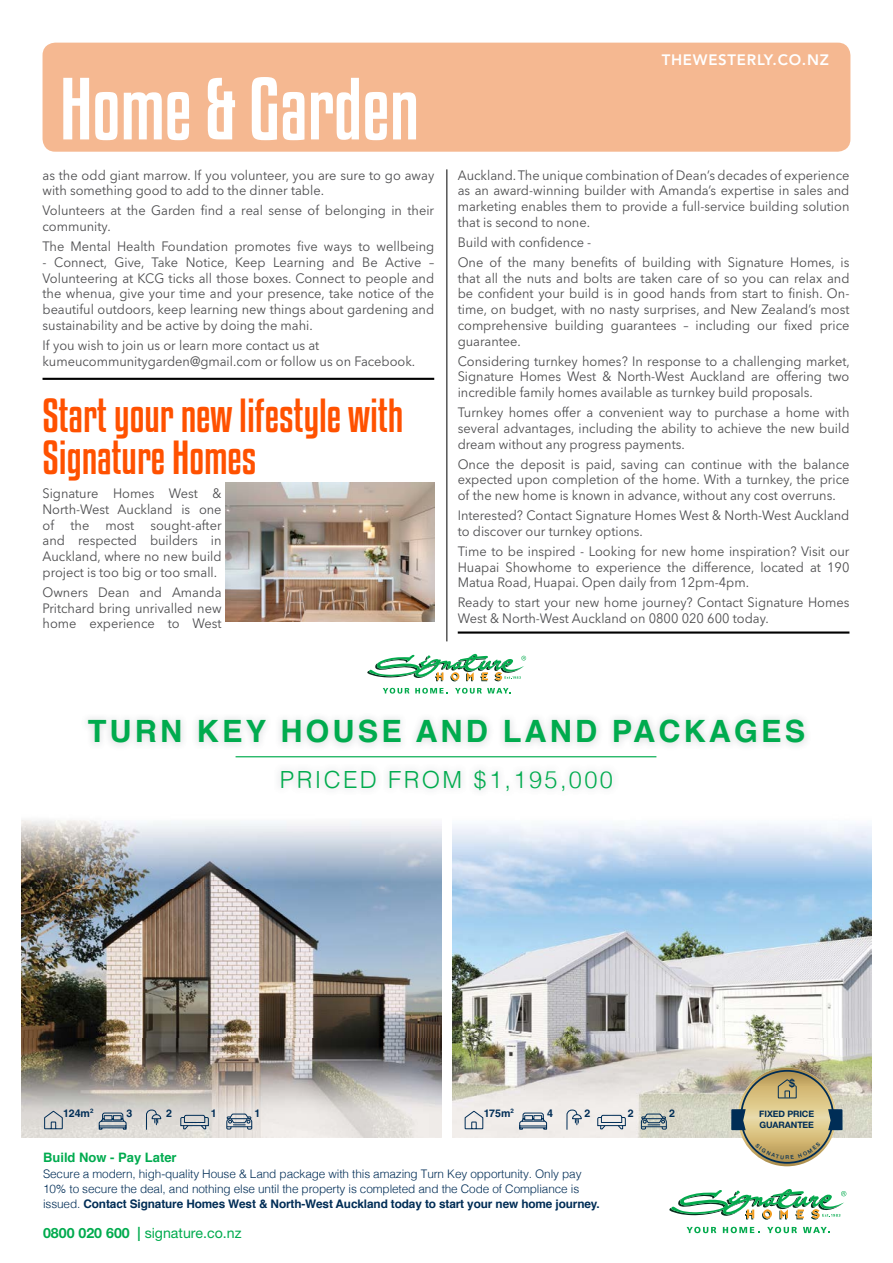
<style>
.page{position:relative;width:893px;height:1263px;background:#fff}
.page>*{position:absolute;margin:0;border:0;box-sizing:border-box;transform-origin:0 0}
.t1{font:78px "Kenyan Coffee Rg";color:#fff}
.t2{font:42px/42px "Kenyan Coffee Rg";color:#ff5100}
.t3{font:700 30.75px "Helvetica";letter-spacing:.1em;color:#00ab4e}
.t4{font:300 23.55px "Helvetica";letter-spacing:.1em;color:#00ab4e}
.t5{font:800 15px "Avenir LT Std";letter-spacing:.05em;color:#fff}
.t6{font:14.1px "Helvetica Neue LT Pro";color:#00ab4e}
.t7{font:13.5px/15.8px "Avenir Next LT Pro";color:#4d4d4f;text-align:justify;scale:.95 1}
.t8{font:700 13.05px "Helvetica";color:#00ab4f}
.t9{font:300 11.85px/15.3px "Helvetica";letter-spacing:-.01em;color:#002d56}
.t10{font:700 10.65px "Helvetica LT Std";color:#002d56}
.t11{font:700 10.65px "Helvetica Neue LT Pro";color:#002d56}
.t12{font:700 8.85px/11.4px "Helvetica Neue LT Pro";letter-spacing:-.01em;color:#002d56}
.t13{font:700 6.15px "Helvetica LT Std";color:#002d56}
.s1{font-weight:700}
.s2{font-weight:500}
</style>
<div class="page">
<div style="left:43px;top:43px;width:807px;height:109px;background:#f5b891;border-radius:13px"></div>
<hr style="left:446px;top:169px;width:1px;height:472px;background:#000">
<hr style="left:43px;top:378px;width:391px;height:2px;background:#000">
<hr style="left:458px;top:631px;width:391px;height:3px;background:#000">
<img style="left:226px;top:483px;width:208px;height:139px">
<img style="left:452px;top:889px;width:420px;height:248px">
<img style="left:21px;top:889px;width:421px;height:150px">
<svg style="left:687px;top:1227px;width:29px;height:6px"></svg>
<svg style="left:767px;top:1227px;width:30px;height:6px"></svg>
<svg style="left:723px;top:1227px;width:36px;height:6px"></svg>
<svg style="left:803px;top:1227px;width:26px;height:6px"></svg>
<svg style="left:669px;top:1189px;width:177px;height:31px"></svg>
<img style="left:21px;top:1039px;width:421px;height:99px">
<svg style="left:21px;top:820px;width:851px;height:69px;background:#bdcbda"></svg>
<svg style="left:566px;top:1109px;width:16px;height:21px"></svg>
<svg style="left:519px;top:1112px;width:28px;height:18px"></svg>
<svg style="left:597px;top:1115px;width:29px;height:14px"></svg>
<svg style="left:641px;top:1113px;width:26px;height:17px"></svg>
<svg style="left:464px;top:1110px;width:20px;height:19px"></svg>
<hr style="left:236px;top:756px;width:420px;height:1px;background:#00ab4e">
<svg style="left:383px;top:688px;width:26px;height:6px"></svg>
<svg style="left:415px;top:688px;width:33px;height:6px"></svg>
<svg style="left:455px;top:688px;width:56px;height:6px"></svg>
<svg style="left:367px;top:654px;width:159px;height:28px"></svg>
<svg style="left:731px;top:1068px;width:112px;height:98px;background:#c1b68f"></svg>
<p class="t1" style="left:60px;top:56px;width:361px">Home &amp; Garden</p>
<p class="t7" style="left:43px;top:167px;width:414px">as the odd giant marrow. If you volunteer, you are sure to go away with something good to add to the dinner table.</p>
<p class="t7" style="left:43px;top:203px;width:414px">Volunteers at the Garden find a real sense of belonging in their community.</p>
<p class="t7" style="left:43px;top:238px;width:414px">The Mental Health Foundation promotes five ways to wellbeing</p>
<p class="t7" style="left:43px;top:254px;width:414px">- Connect, Give, Take Notice, Keep Learning and Be Active – Volunteering at KCG ticks all those boxes. Connect to people and the whenua, give your time and your presence, take notice of the beautiful outdoors, keep learning new things about gardening and sustainability and be active by doing the mahi.</p>
<p class="t7" style="left:43px;top:337px;width:394px">If you wish to join us or learn more contact us at kumeucommunitygarden@gmail.com or follow us on Facebook.</p>
<p class="t2" style="left:43px;top:393px;width:362px">Start your new lifestyle with<br>Signature Homes</p>
<p class="t7" style="left:43px;top:485px;width:190px">Signature Homes West &amp; North-West Auckland is one of the most sought-after and respected builders in Auckland, where no new build project is too big or too small.</p>
<p class="t7" style="left:43px;top:584px;width:190px">Owners Dean and Amanda Pritchard bring unrivalled new home experience to West</p>
<p class="t5" style="left:662px;top:51px;width:169px">THEWESTERLY.CO.NZ</p>
<p class="t7" style="left:458px;top:167px;width:414px">Auckland. The unique combination of Dean’s decades of experience as an award-winning builder with Amanda’s expertise in sales and marketing enables them to provide a full-service building solution that is second to none.</p>
<p class="t7" style="left:458px;top:234px;width:142px">Build with confidence -</p>
<p class="t7" style="left:458px;top:254px;width:414px">One of the many benefits of building with Signature Homes, is that all the nuts and bolts are taken care of so you can relax and be confident your build is in good hands from start to finish. On&shy;time, on budget, with no nasty surprises, and New Zealand’s most comprehensive building guarantees – including our fixed price guarantee.</p>
<p class="t7" style="left:458px;top:353px;width:414px">Considering turnkey homes? In response to a challenging market, Signature Homes West &amp; North-West Auckland are offering two incredible family homes available as turnkey build proposals.</p>
<p class="t7" style="left:458px;top:404px;width:414px">Turnkey homes offer a convenient way to purchase a home with several advantages, including the ability to achieve the new build dream without any progress payments.</p>
<p class="t7" style="left:458px;top:456px;width:414px">Once the deposit is paid, saving can continue with the balance expected upon completion of the home. With a turnkey, the price of the new home is known in advance, without any cost overruns.</p>
<p class="t7" style="left:458px;top:507px;width:414px">Interested? Contact Signature Homes West &amp; North-West Auckland to discover our turnkey options.</p>
<p class="t7" style="left:458px;top:543px;width:414px">Time to be inspired - Looking for new home inspiration? Visit our Huapai Showhome to experience the difference, located at 190<br>Matua Road, Huapai. Open daily from 12pm-4pm.</p>
<p class="t7" style="left:458px;top:595px;width:414px">Ready to start your new home journey? Contact Signature Homes<br>West &amp; North-West Auckland on 0800 020 600 today.</p>
<p class="t3" style="left:88px;top:707px;width:719px">TURN KEY HOUSE AND LAND PACKAGES</p>
<p class="t4" style="left:280px;top:760px;width:335px">PRICED FROM $1,195,000</p>
<p class="t11" style="left:789px;top:1076px;width:7px">$</p>
<p class="t13" style="left:90px;top:1107px;width:5px">2</p>
<p class="t12" style="left:759px;top:1108px;width:56px">FIXED PRICE<br>GUARANTEE</p>
<p class="t13" style="left:511px;top:1107px;width:5px">2</p>
<p class="t10" style="left:63px;top:1106px;width:28px">124m</p>
<p class="t10" style="left:127px;top:1106px;width:7px">3</p>
<p class="t10" style="left:166px;top:1106px;width:7px">2</p>
<p class="t10" style="left:211px;top:1106px;width:7px">1</p>
<p class="t10" style="left:255px;top:1106px;width:7px">1</p>
<p class="t10" style="left:484px;top:1106px;width:28px">175m</p>
<p class="t10" style="left:547px;top:1106px;width:7px">4</p>
<p class="t10" style="left:584px;top:1106px;width:7px">2</p>
<p class="t10" style="left:628px;top:1106px;width:7px">2</p>
<p class="t10" style="left:669px;top:1106px;width:7px">2</p>
<p class="t8" style="left:43px;top:1147px;width:135px">Build Now - Pay Later</p>
<p class="t9" style="left:43px;top:1165px;width:558px">Secure a modern, high-quality House &amp; Land package with this amazing Turn Key opportunity. Only pay<br>10% to secure the deal, and nothing else until the property is completed and the Code of Compliance is issued. <span class="s1">Contact Signature Homes West &amp; North-West Auckland today to start your new home journey.</span></p>
<p class="t6" style="left:43px;top:1224px;width:200px"><span class="s1">0800 020 600</span> <span class="s2">|</span> signature.co.nz</p>
</div>
